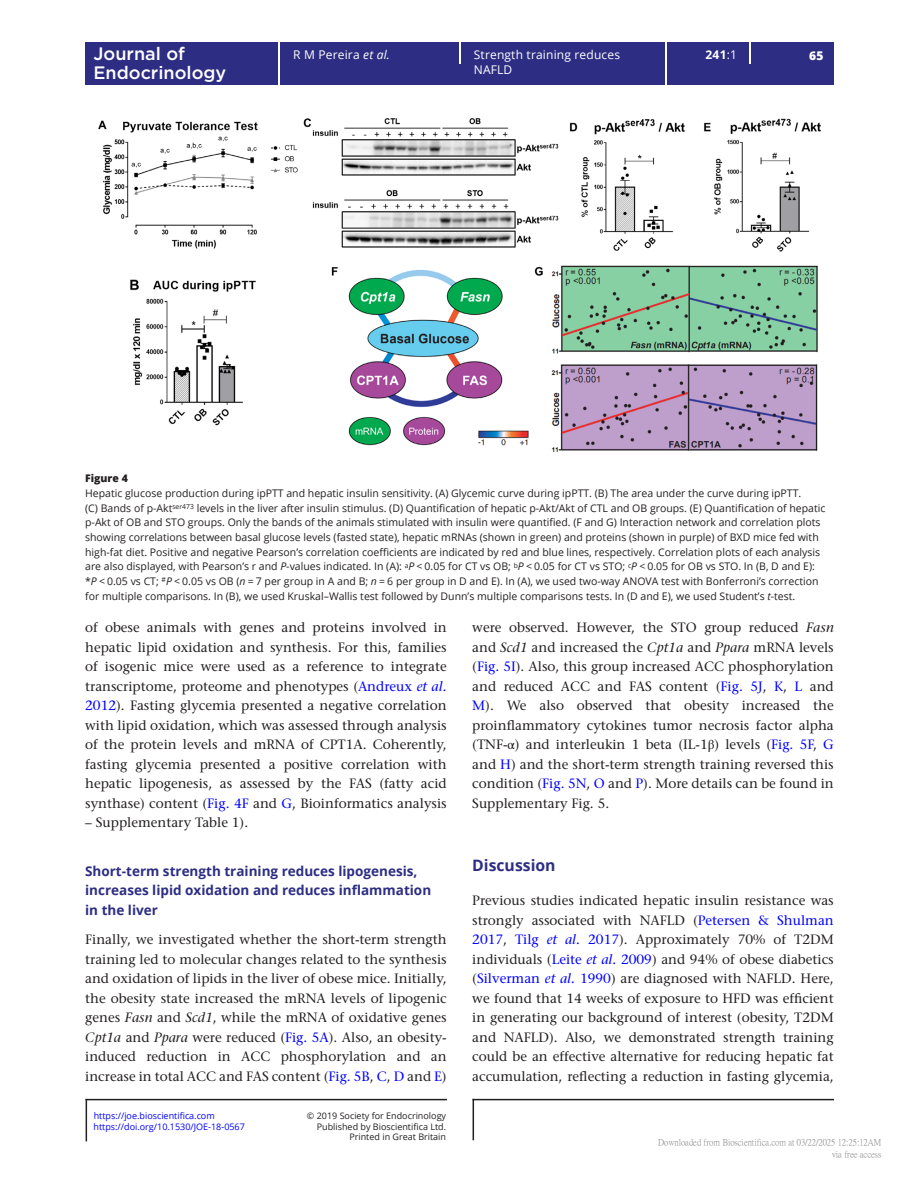
<style>
.page{position:relative;width:919px;height:1187px;background:#fff}
.page>*{position:absolute;margin:0;border:0;box-sizing:border-box;transform-origin:0 0}
.t1{font:500 18px "Gotham";color:#fff}
.t2{font:700 15.75px "Open Sans";color:#2d2e83}
.TXT{font:500 13.5px/19.5px "Stone Serif Std";color:#231f20;text-align:justify}
.TXI{font:500 13.5px/19.5px "Stone Serif Std";color:#231f20;text-align:justify}
.t3{font:700 13.5px/19.5px "Open Sans";color:#2d2e83}
.t4{font:12px/14.7px "Open Sans";letter-spacing:.015em;color:#fff}
.t5{font:700 12px "Open Sans";color:#fff}
.t6{font:800 12px "Open Sans";color:#fff}
.FC{font:10.5px/14.7px "Open Sans";color:#231f20}
.FC-2{font:800 10.5px "Open Sans";color:#231f20}
.t7{font:9px/11.2px "Open Sans";color:#231f20;text-align:right}
.t8{font:9px/12px "P Ming Li U";color:rgb(0 0 0/.5);text-align:right}
.t9{font:9px "Open Sans";color:#00f}
.s1{font-weight:400}
.s2{font-style:italic}
.s3{color:#00f}
.s4{font-style:italic;color:#00f}
.s5{font-family:"STIX General";font-weight:400}
</style>
<div class="page">
<hr style="left:86px;top:1098px;width:361px;height:2px;background:#231f20">
<hr style="left:86px;top:1098px;width:1px;height:43px;background:#231f20">
<hr style="left:472px;top:1098px;width:361px;height:2px;background:#231f20">
<hr style="left:472px;top:1098px;width:2px;height:42px;background:#231f20">
<div style="left:85px;top:42px;width:748px;height:43px;background:#2d2e83"></div>
<hr style="left:278px;top:42px;width:1px;height:43px;background:#fff">
<hr style="left:665px;top:42px;width:1px;height:43px;background:#fff">
<svg style="left:459px;top:42px;width:1px;height:21px"></svg>
<svg style="left:749px;top:42px;width:1px;height:21px"></svg>
<img style="left:98px;top:118px;width:723px;height:334px">
<h1 class="t1" style="left:93px;top:42px;width:93px">Journal of</h1>
<p class="t5" style="left:705px;top:47px;width:33px">241<span class="s1">:1</span></p>
<h1 class="t1" style="left:93px;top:61px;width:134px">Endocrinology</h1>
<p class="t4" style="left:293px;top:47px;width:98px">R M Pereira <span class="s2">et al.</span></p>
<p class="t4" style="left:474px;top:47px;width:148px">Strength training reduces<br>NAFLD</p>
<p class="t6" style="left:809px;top:46px;width:16px">65</p>
<p class="FC-2" style="left:85px;top:470px;width:44px">Figure 4</p>
<p class="FC" style="left:85px;top:485px;width:741px">Hepatic glucose production during ipPTT and hepatic insulin sensitivity. (A) Glycemic curve during ipPTT. (B) The area under the curve during ipPTT.<br>(C) Bands of p-Akt<sup>ser473</sup> levels in the liver after insulin stimulus. (D) Quantification of hepatic p-Akt/Akt of CTL and OB groups. (E) Quantification of hepatic p-Akt of OB and STO groups. Only the bands of the animals stimulated with insulin were quantified. (F and G) Interaction network and correlation plots showing correlations between basal glucose levels (fasted state), hepatic mRNAs (shown in green) and proteins (shown in purple) of BXD mice fed with high-fat diet. Positive and negative Pearson’s correlation coefficients are indicated by red and blue lines, respectively. Correlation plots of each analysis are also displayed, with Pearson’s r and <span class="s2">P</span>-values indicated. In (A): <sup>a</sup><span class="s2">P</span> &lt; 0.05 for CT vs OB; <sup>b</sup><span class="s2">P</span> &lt; 0.05 for CT vs STO; <sup>c</sup><span class="s2">P</span> &lt; 0.05 for OB vs STO. In (B, D and E): *<span class="s2">P</span> &lt; 0.05 vs CT; <sup>#</sup><span class="s2">P</span> &lt; 0.05 vs OB (<span class="s2">n</span> = 7 per group in A and B; <span class="s2">n</span> = 6 per group in D and E). In (A), we used two-way ANOVA test with Bonferroni’s correction for multiple comparisons. In (B), we used Kruskal–Wallis test followed by Dunn’s multiple comparisons tests. In (D and E), we used Student’s <span class="s2">t</span>-test.</p>
<p class="TXI" style="left:85px;top:617px;width:363px">of obese animals with genes and proteins involved in hepatic lipid oxidation and synthesis. For this, families of isogenic mice were used as a reference to integrate transcriptome, proteome and phenotypes (<span class="s3">Andreux</span> <span class="s4">et al.<br></span><span class="s3">2012</span>). Fasting glycemia presented a negative correlation with lipid oxidation, which was assessed through analysis of the protein levels and mRNA of CPT1A. Coherently, fasting glycemia presented a positive correlation with hepatic lipogenesis, as assessed by the FAS (fatty acid synthase) content (<span class="s3">Fig. 4F</span> and <span class="s3">G</span>, Bioinformatics analysis</p>
<p class="TXI" style="left:85px;top:812px;width:165px">– Supplementary Table 1).</p>
<h2 class="t3" style="left:85px;top:860px;width:347px">Short-term strength training reduces lipogenesis, increases lipid oxidation and reduces inflammation in the liver</h2>
<p class="TXT" style="left:85px;top:929px;width:363px">Finally, we investigated whether the short-term strength training led to molecular changes related to the synthesis and oxidation of lipids in the liver of obese mice. Initially, the obesity state increased the mRNA levels of lipogenic genes <span class="s2">Fasn</span> and <span class="s2">Scd1</span>, while the mRNA of oxidative genes <span class="s2">Cpt1a</span> and <span class="s2">Ppara</span> were reduced (<span class="s3">Fig. 5A</span>). Also, an obesity&shy;induced reduction in ACC phosphorylation and an increase in total ACC and FAS content (<span class="s3">Fig. 5B</span>, <span class="s3">C</span>, <span class="s3">D</span> and <span class="s3">E</span>)</p>
<p class="t9" style="left:94px;top:1109px;width:123px">https://joe.bioscientifica.com</p>
<p class="t7" style="left:307px;top:1109px;width:141px">© 2019 Society for Endocrinology<br>Published by Bioscientifica Ltd.</p>
<p class="t7" style="left:349px;top:1130px;width:98px">Printed in Great Britain</p>
<p class="t9" style="left:93px;top:1120px;width:153px">https://doi.org/10.1530/JOE-18-0567</p>
<p class="TXT" style="left:472px;top:617px;width:363px">were observed. However, the STO group reduced <span class="s2">Fasn </span>and <span class="s2">Scd1</span> and increased the <span class="s2">Cpt1a</span> and <span class="s2">Ppara</span> mRNA levels (<span class="s3">Fig. 5I</span>). Also, this group increased ACC phosphorylation and reduced ACC and FAS content (<span class="s3">Fig. 5J</span>, <span class="s3">K</span>, <span class="s3">L</span> and <span class="s3">M</span>). We also observed that obesity increased the proinflammatory cytokines tumor necrosis factor alpha (TNF-<span class="s5">α</span>) and interleukin 1 beta (IL-1<span class="s5">β</span>) levels (<span class="s3">Fig. 5F</span>, <span class="s3">G </span>and <span class="s3">H</span>) and the short-term strength training reversed this condition (<span class="s3">Fig. 5N</span>, <span class="s3">O</span> and <span class="s3">P</span>). More details can be found in Supplementary Fig. 5.</p>
<h1 class="t2" style="left:472px;top:854px;width:85px">Discussion</h1>
<p class="TXT" style="left:472px;top:890px;width:363px">Previous studies indicated hepatic insulin resistance was strongly associated with NAFLD (<span class="s3">Petersen &amp; Shulman 2017</span>, <span class="s3">Tilg</span> <span class="s4">et al.</span> <span class="s3">2017</span>). Approximately 70% of T2DM individuals (<span class="s3">Leite</span> <span class="s4">et al.</span> <span class="s3">2009</span>) and 94% of obese diabetics (<span class="s3">Silverman</span> <span class="s4">et al.</span> <span class="s3">1990</span>) are diagnosed with NAFLD. Here, we found that 14 weeks of exposure to HFD was efficient in generating our background of interest (obesity, T2DM and NAFLD). Also, we demonstrated strength training could be an effective alternative for reducing hepatic fat accumulation, reflecting a reduction in fasting glycemia,</p>
<p class="t8" style="left:658px;top:1136px;width:225px">Downloaded from Bioscientifica.com at 03/22/2025 12:25:12AM via free access</p>
</div>
